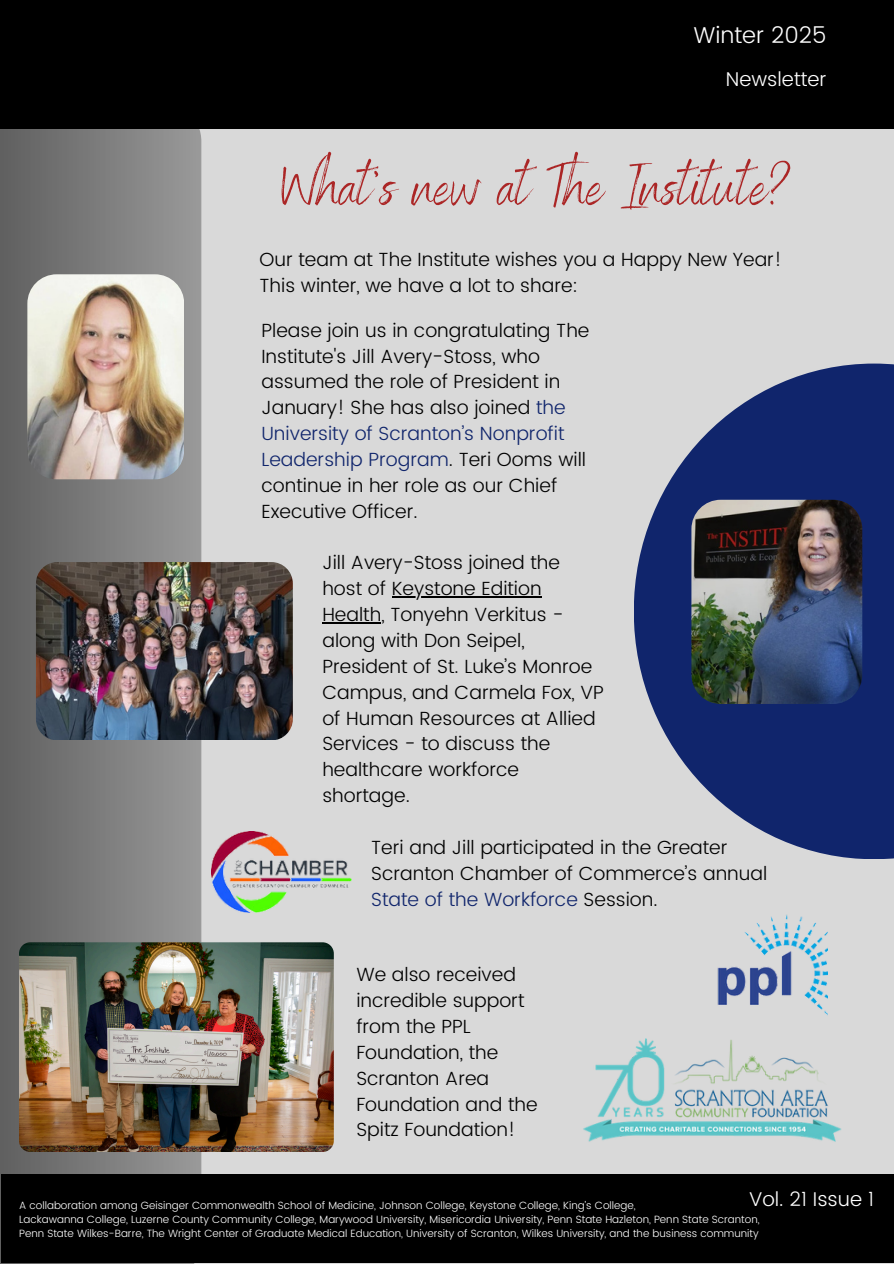
<style>
.page{position:relative;width:894px;height:1264px;background:#fff}
.page>*{position:absolute;margin:0;border:0;box-sizing:border-box;transform-origin:0 0}
.t1{font:60px "Benedict";color:#ab2626}
.t2{font:300 22.95px "Poppins";color:#fff}
.t3{font:300 19.95px "Poppins";color:#fff}
.t4{font:300 19.05px/25.8px "Poppins";color:#000}
.t5{font:300 10.5px "Poppins";color:#fff}
.s1{color:#10256c}
</style>
<div class="page">
<div style="left:0;top:0;width:893px;height:1263px;background:#d9d9d9"></div>
<svg style="left:0;top:129px;width:201px;height:1134px;background:#797979"></svg>
<div style="left:1px;top:1174px;width:892px;height:88px;background:#000"></div>
<div style="left:0;top:0;width:893px;height:129px;background:#000"></div>
<svg style="left:634px;top:363px;width:259px;height:495px;fill:#10256c"></svg>
<img style="left:27px;top:274px;width:157px;height:205px;border-radius:29px">
<img style="left:691px;top:500px;width:171px;height:203px;border-radius:29px">
<img style="left:36px;top:562px;width:256px;height:178px;border-radius:21px">
<img style="left:19px;top:942px;width:315px;height:209px;border-radius:11px">
<img style="left:717px;top:914px;width:110px;height:101px">
<img style="left:583px;top:1038px;width:259px;height:104px">
<img style="left:211px;top:831px;width:140px;height:81px">
<hr style="left:392px;top:596px;width:149px;height:1px;background:#000">
<hr style="left:322px;top:622px;width:59px;height:1px;background:#000">
<h2 class="t2" style="left:693px;top:21px;width:135px">Winter 2025</h2>
<h3 class="t3" style="left:725px;top:67px;width:102px">Newsletter</h3>
<p class="t1" style="left:281px;top:148px;width:510px">What’s new at The Institute?</p>
<h3 class="t4" style="left:259px;top:247px;width:523px">Our team at The Institute wishes you a Happy New Year!<br>This winter, we have a lot to share:</h3>
<p class="t4" style="left:261px;top:317px;width:329px">Please join us in congratulating The<br>Institute's Jill Avery-Stoss, who assumed the role of President in<br>January! She has also joined <span class="s1">the<br>University of Scranton’s Nonprofit<br>Leadership Program</span>. Teri Ooms will continue in her role as our Chief<br>Executive Officer.</p>
<p class="t4" style="left:322px;top:549px;width:239px">Jill Avery-Stoss joined the host of Keystone Edition</p>
<h3 class="t4" style="left:322px;top:601px;width:283px">Health, Tonyehn Verkitus - along with Don Seipel,<br>President of St. Luke’s Monroe<br>Campus, and Carmela Fox, VP of Human Resources at Allied<br>Services - to discuss the healthcare workforce shortage.</h3>
<p class="t4" style="left:371px;top:835px;width:397px">Teri and Jill participated in the Greater<br>Scranton Chamber of Commerce’s annual<br><span class="s1">State of the Workforce</span> Session.</p>
<p class="t4" style="left:356px;top:961px;width:183px">We also received incredible support from the PPL<br>Foundation, the<br>Scranton Area<br>Foundation and the<br>Spitz Foundation!</p>
<p class="t3" style="left:748px;top:1186px;width:126px">Vol. 21 Issue 1</p>
<p class="t5" style="left:19px;top:1198px;width:617px">A collaboration among Geisinger Commonwealth School of Medicine, Johnson College, Keystone College, King’s College,</p>
<h1 class="t5" style="left:19px;top:1212px;width:741px">Lackawanna College, Luzerne County Community College, Marywood University, Misericordia University, Penn State Hazleton, Penn State Scranton,</h1>
<p class="t5" style="left:19px;top:1226px;width:740px">Penn State Wilkes-Barre, The Wright Center of Graduate Medical Education, University of Scranton, Wilkes University, and the business community</p>
</div>
